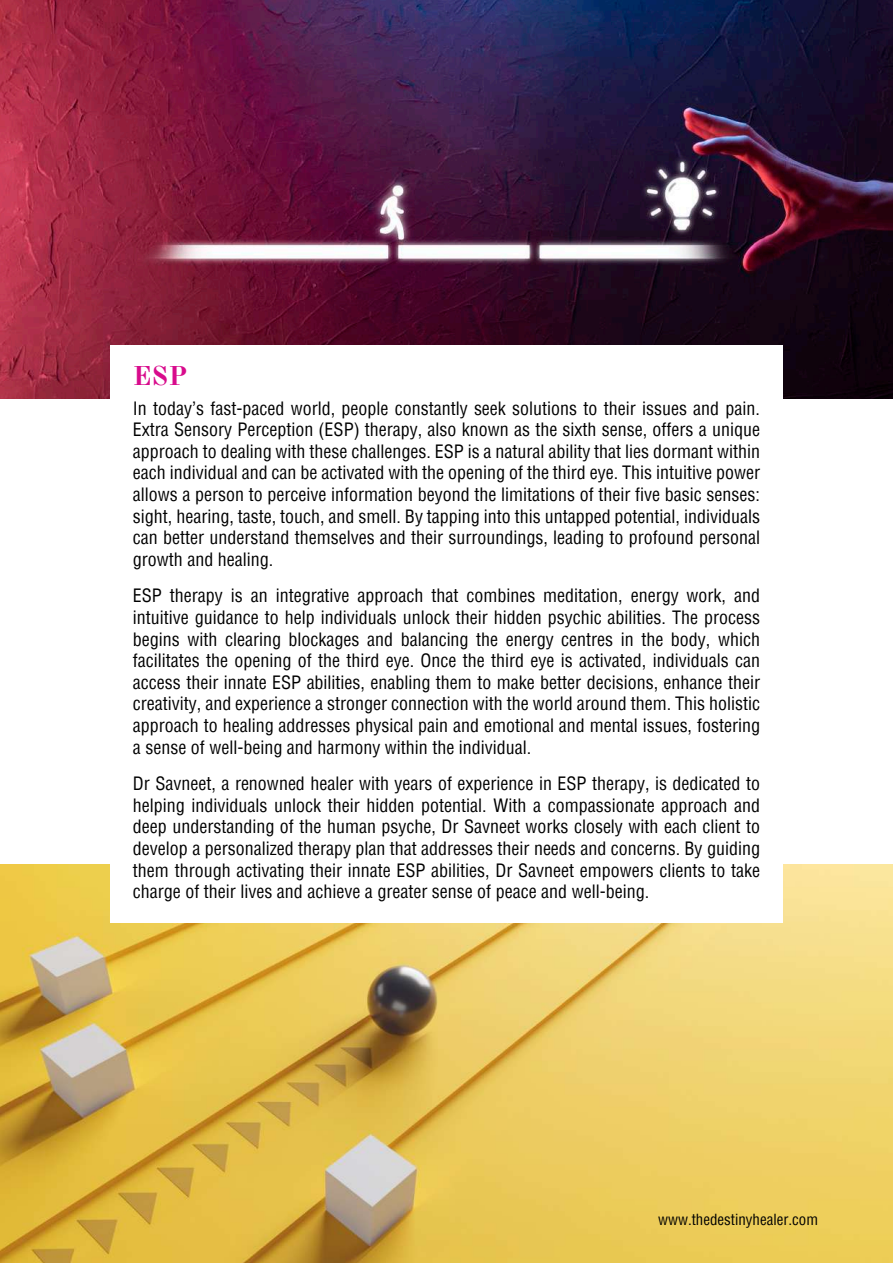
<style>
.page{position:relative;width:893px;height:1263px;background:#fff}
.page>*{position:absolute;margin:0;border:0;box-sizing:border-box;transform-origin:0 0}
.t1{font:700 27px "Old Standard TT";color:#d80b8c}
.t2{font:condensed 18px/21.6px "Helvetica";color:#000;text-align:justify}
.t3{font:condensed 15px "Helvetica";color:#000}
</style>
<div class="page">
<img style="left:0;top:0;width:893px;height:398px">
<img style="left:0;top:865px;width:893px;height:398px">
<div style="left:110px;top:345px;width:673px;height:577px;background:#fff"></div>
<h1 class="t1" style="left:133px;top:355px;width:56px">ESP</h1>
<p class="t2" style="left:133px;top:397px;width:629px">In today’s fast-paced world, people constantly seek solutions to their issues and pain.<br>Extra Sensory Perception (ESP) therapy, also known as the sixth sense, offers a unique approach to dealing with these challenges. ESP is a natural ability that lies dormant within each individual and can be activated with the opening of the third eye. This intuitive power allows a person to perceive information beyond the limitations of their five basic senses: sight, hearing, taste, touch, and smell. By tapping into this untapped potential, individuals can better understand themselves and their surroundings, leading to profound personal growth and healing.</p>
<p class="t2" style="left:133px;top:585px;width:629px">ESP therapy is an integrative approach that combines meditation, energy work, and intuitive guidance to help individuals unlock their hidden psychic abilities. The process begins with clearing blockages and balancing the energy centres in the body, which facilitates the opening of the third eye. Once the third eye is activated, individuals can access their innate ESP abilities, enabling them to make better decisions, enhance their creativity, and experience a stronger connection with the world around them. This holistic approach to healing addresses physical pain and emotional and mental issues, fostering a sense of well-being and harmony within the individual.</p>
<p class="t2" style="left:133px;top:772px;width:629px">Dr Savneet, a renowned healer with years of experience in ESP therapy, is dedicated to helping individuals unlock their hidden potential. With a compassionate approach and deep understanding of the human psyche, Dr Savneet works closely with each client to develop a personalized therapy plan that addresses their needs and concerns. By guiding them through activating their innate ESP abilities, Dr Savneet empowers clients to take charge of their lives and achieve a greater sense of peace and well-being.</p>
<p class="t3" style="left:658px;top:1210px;width:161px">www.thedestinyhealer.com</p>
</div>
